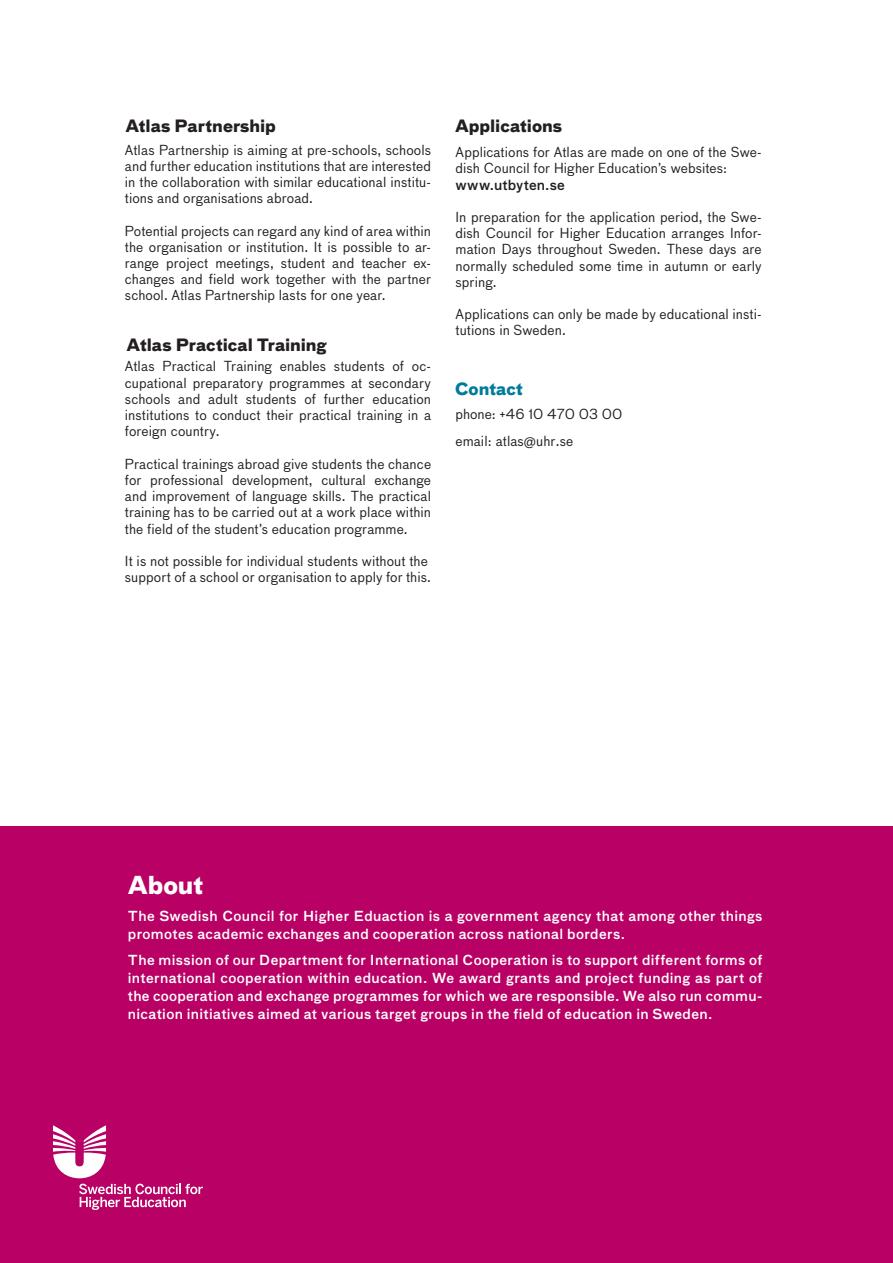
<style>
.page{position:relative;width:893px;height:1263px;background:#fff}
.page>*{position:absolute;margin:0;border:0;box-sizing:border-box;transform-origin:0 0}
.t1{font:700 24px "Bau OT";letter-spacing:-.005em;color:#fff}
.t2{font:700 16.5px "Bau OT";color:#231f20}
.t3{font:700 16.5px "Bau OT";color:#007b9b}
.t4{font:13.5px/16.2px "Bau OT";letter-spacing:.01em;color:#231f20;text-align:justify}
.t5{font:500 13.5px/18px "Bau OT";letter-spacing:.025em;color:#fff}
.t6{font:500 13.5px "Bau OT";letter-spacing:.01em;color:#231f20}
</style>
<div class="page">
<div style="left:0;top:826px;width:893px;height:436px;background:#b90165"></div>
<svg style="left:79px;top:1184px;width:124px;height:26px"></svg>
<svg style="left:53px;top:1125px;width:53px;height:53px"></svg>
<p class="t2" style="left:125px;top:114px;width:152px">Atlas Partnership</p>
<p class="t4" style="left:125px;top:142px;width:308px">Atlas Partnership is aiming at pre-schools, schools and further education institutions that are interested in the collaboration with similar educational institu&shy;tions and organisations abroad.</p>
<p class="t4" style="left:125px;top:223px;width:308px">Potential projects can regard any kind of area within the organisation or institution. It is possible to ar&shy;range project meetings, student and teacher ex&shy;changes and field work together with the partner school. Atlas Partnership lasts for one year.</p>
<p class="t2" style="left:127px;top:334px;width:202px">Atlas Practical Training</p>
<p class="t4" style="left:125px;top:359px;width:308px">Atlas Practical Training enables students of oc&shy;cupational preparatory programmes at secondary schools and adult students of further education institutions to conduct their practical training in a foreign country.</p>
<p class="t4" style="left:125px;top:456px;width:308px">Practical trainings abroad give students the chance for professional development, cultural exchange and improvement of language skills. The practical training has to be carried out at a work place within the field of the student’s education programme.</p>
<p class="t4" style="left:125px;top:553px;width:308px">It is not possible for individual students without the support of a school or organisation to apply for this.</p>
<p class="t2" style="left:455px;top:115px;width:108px">Applications</p>
<p class="t4" style="left:456px;top:144px;width:308px">Applications for Atlas are made on one of the Swe&shy;dish Council for Higher Education’s websites:</p>
<p class="t6" style="left:456px;top:177px;width:111px">www.utbyten.se</p>
<p class="t4" style="left:456px;top:209px;width:308px">In preparation for the application period, the Swe&shy;dish Council for Higher Education arranges Infor&shy;mation Days throughout Sweden. These days are normally scheduled some time in autumn or early spring.</p>
<p class="t4" style="left:456px;top:306px;width:308px">Applications can only be made by educational insti&shy;tutions in Sweden.</p>
<p class="t3" style="left:455px;top:378px;width:69px">Contact</p>
<p class="t4" style="left:456px;top:401px;width:168px;line-height:26.7px">phone: +46 10 470 03 00 email: atlas@uhr.se</p>
<h1 class="t1" style="left:128px;top:869px;width:77px">About</h1>
<p class="t5" style="left:128px;top:907px;width:636px">The Swedish Council for Higher Eduaction is a government agency that among other things promotes academic exchanges and cooperation across national borders.</p>
<p class="t5" style="left:128px;top:951px;width:636px;text-align:justify">The mission of our Department for International Cooperation is to support different forms of international cooperation within education. We award grants and project funding as part of the cooperation and exchange programmes for which we are responsible. We also run commu&shy;nication initiatives aimed at various target groups in the field of education in Sweden.</p>
</div>
